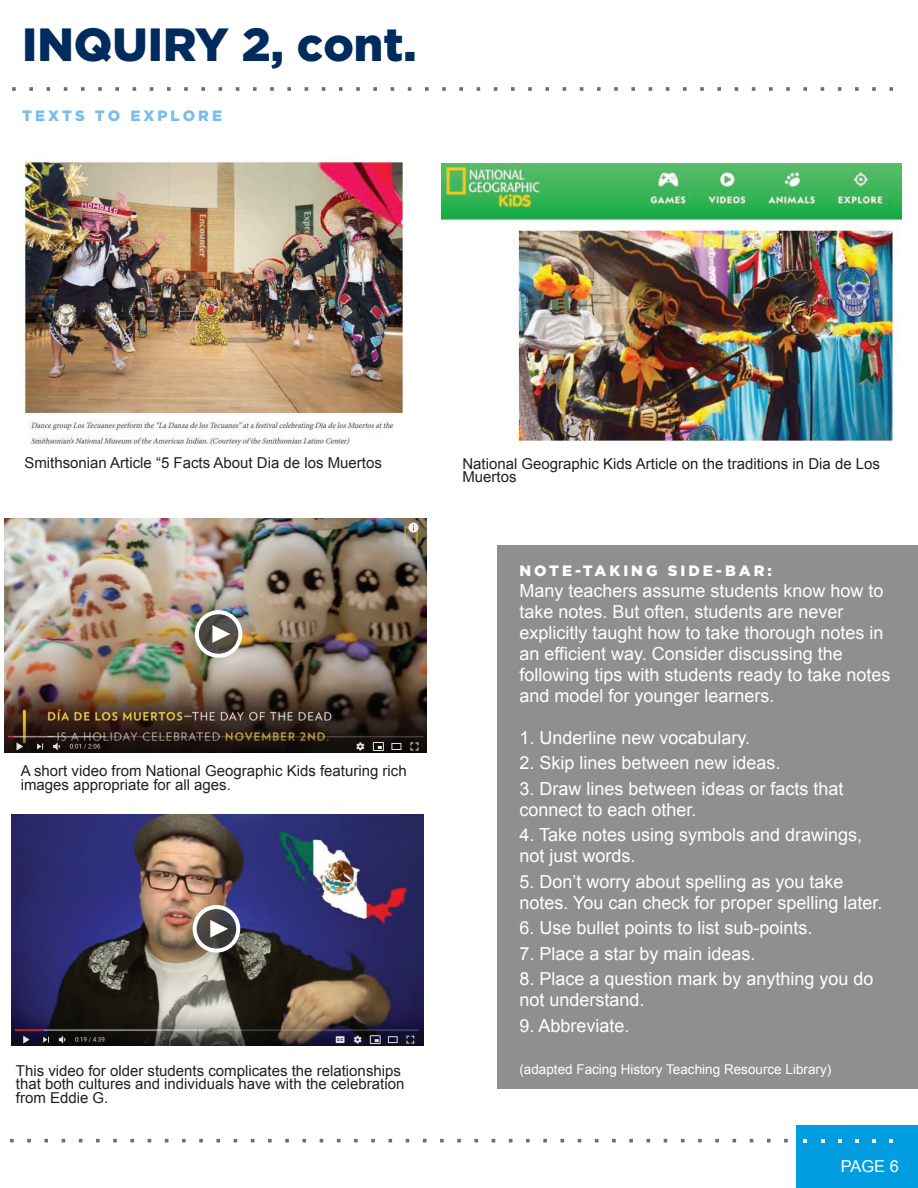
<style>
.page{position:relative;width:918px;height:1188px;background:#fff}
.page>*{position:absolute;margin:0;border:0;box-sizing:border-box;transform-origin:0 0}
.t1{font:900 46.5px "Gotham";color:#002b5c}
.t2{font:18px/21px "Arial";color:#fff}
.t3{font:16.5px "Arial";color:#fff}
.t4{font:15px/13.5px "Arial";color:#231f20}
.t5{font:900 15px "Gotham";letter-spacing:.2em;color:#fff}
.t6{font:900 15px "Gotham";letter-spacing:.2em;color:#79bde8}
.t7{font:13.5px "Arial";color:#fff}
</style>
<div class="page">
<svg style="left:597px;top:87px;width:4px;height:4px"></svg>
<svg style="left:666px;top:87px;width:3px;height:4px"></svg>
<svg style="left:631px;top:87px;width:4px;height:4px"></svg>
<svg style="left:580px;top:87px;width:3px;height:4px"></svg>
<svg style="left:649px;top:87px;width:3px;height:4px"></svg>
<svg style="left:614px;top:87px;width:4px;height:4px"></svg>
<svg style="left:477px;top:87px;width:3px;height:4px"></svg>
<svg style="left:494px;top:87px;width:3px;height:4px"></svg>
<svg style="left:545px;top:87px;width:4px;height:4px"></svg>
<svg style="left:563px;top:87px;width:3px;height:4px"></svg>
<svg style="left:528px;top:87px;width:4px;height:4px"></svg>
<svg style="left:511px;top:87px;width:4px;height:4px"></svg>
<svg style="left:786px;top:87px;width:4px;height:4px"></svg>
<svg style="left:821px;top:87px;width:3px;height:4px"></svg>
<svg style="left:838px;top:87px;width:3px;height:4px"></svg>
<svg style="left:683px;top:87px;width:4px;height:4px"></svg>
<svg style="left:803px;top:87px;width:4px;height:4px"></svg>
<svg style="left:855px;top:87px;width:4px;height:4px"></svg>
<svg style="left:872px;top:87px;width:4px;height:4px"></svg>
<svg style="left:889px;top:87px;width:4px;height:4px"></svg>
<svg style="left:459px;top:87px;width:4px;height:4px"></svg>
<svg style="left:717px;top:87px;width:4px;height:4px"></svg>
<svg style="left:700px;top:87px;width:4px;height:4px"></svg>
<svg style="left:735px;top:87px;width:3px;height:4px"></svg>
<svg style="left:769px;top:87px;width:4px;height:4px"></svg>
<svg style="left:752px;top:87px;width:3px;height:4px"></svg>
<svg style="left:425px;top:87px;width:4px;height:4px"></svg>
<svg style="left:115px;top:87px;width:4px;height:4px"></svg>
<svg style="left:150px;top:87px;width:3px;height:4px"></svg>
<svg style="left:133px;top:87px;width:3px;height:4px"></svg>
<svg style="left:184px;top:87px;width:4px;height:4px"></svg>
<svg style="left:167px;top:87px;width:4px;height:4px"></svg>
<svg style="left:12px;top:87px;width:4px;height:4px"></svg>
<svg style="left:98px;top:87px;width:4px;height:4px"></svg>
<svg style="left:29px;top:87px;width:4px;height:4px"></svg>
<svg style="left:201px;top:87px;width:4px;height:4px"></svg>
<svg style="left:47px;top:87px;width:3px;height:4px"></svg>
<svg style="left:81px;top:87px;width:4px;height:4px"></svg>
<svg style="left:64px;top:87px;width:3px;height:4px"></svg>
<svg style="left:356px;top:87px;width:4px;height:4px"></svg>
<svg style="left:373px;top:87px;width:4px;height:4px"></svg>
<svg style="left:339px;top:87px;width:4px;height:4px"></svg>
<svg style="left:442px;top:87px;width:4px;height:4px"></svg>
<svg style="left:391px;top:87px;width:3px;height:4px"></svg>
<svg style="left:408px;top:87px;width:3px;height:4px"></svg>
<svg style="left:270px;top:87px;width:4px;height:4px"></svg>
<svg style="left:236px;top:87px;width:3px;height:4px"></svg>
<svg style="left:253px;top:87px;width:4px;height:4px"></svg>
<svg style="left:322px;top:87px;width:3px;height:4px"></svg>
<svg style="left:305px;top:87px;width:3px;height:4px"></svg>
<svg style="left:219px;top:87px;width:3px;height:4px"></svg>
<svg style="left:287px;top:87px;width:4px;height:4px"></svg>
<div style="left:796px;top:1126px;width:122px;height:62px;background:#009ee1"></div>
<svg style="left:890px;top:1139px;width:3px;height:4px"></svg>
<svg style="left:872px;top:1139px;width:4px;height:4px"></svg>
<svg style="left:855px;top:1139px;width:4px;height:4px"></svg>
<svg style="left:838px;top:1139px;width:4px;height:4px"></svg>
<svg style="left:821px;top:1139px;width:3px;height:4px"></svg>
<svg style="left:804px;top:1139px;width:3px;height:4px"></svg>
<svg style="left:526px;top:1139px;width:4px;height:3px"></svg>
<svg style="left:543px;top:1139px;width:4px;height:3px"></svg>
<svg style="left:509px;top:1139px;width:4px;height:3px"></svg>
<svg style="left:440px;top:1139px;width:4px;height:3px"></svg>
<svg style="left:457px;top:1139px;width:4px;height:3px"></svg>
<svg style="left:474px;top:1139px;width:4px;height:3px"></svg>
<svg style="left:595px;top:1139px;width:4px;height:3px"></svg>
<svg style="left:681px;top:1139px;width:4px;height:3px"></svg>
<svg style="left:715px;top:1139px;width:4px;height:3px"></svg>
<svg style="left:612px;top:1139px;width:4px;height:3px"></svg>
<svg style="left:767px;top:1139px;width:4px;height:3px"></svg>
<svg style="left:784px;top:1139px;width:4px;height:3px"></svg>
<svg style="left:629px;top:1139px;width:4px;height:3px"></svg>
<svg style="left:698px;top:1139px;width:4px;height:3px"></svg>
<svg style="left:216px;top:1139px;width:4px;height:3px"></svg>
<svg style="left:113px;top:1139px;width:4px;height:3px"></svg>
<svg style="left:182px;top:1139px;width:4px;height:3px"></svg>
<svg style="left:96px;top:1139px;width:4px;height:3px"></svg>
<svg style="left:130px;top:1139px;width:4px;height:3px"></svg>
<svg style="left:27px;top:1139px;width:4px;height:3px"></svg>
<svg style="left:10px;top:1139px;width:4px;height:3px"></svg>
<svg style="left:44px;top:1139px;width:4px;height:3px"></svg>
<svg style="left:371px;top:1139px;width:4px;height:3px"></svg>
<svg style="left:302px;top:1139px;width:4px;height:3px"></svg>
<svg style="left:199px;top:1139px;width:4px;height:3px"></svg>
<svg style="left:354px;top:1139px;width:4px;height:3px"></svg>
<svg style="left:388px;top:1139px;width:4px;height:3px"></svg>
<svg style="left:285px;top:1139px;width:4px;height:3px"></svg>
<svg style="left:268px;top:1139px;width:4px;height:3px"></svg>
<img style="left:5px;top:518px;width:421px;height:234px">
<img style="left:11px;top:815px;width:413px;height:231px">
<img style="left:21px;top:159px;width:382px;height:290px">
<img style="left:441px;top:163px;width:461px;height:278px">
<svg style="left:197px;top:612px;width:43px;height:44px"></svg>
<div style="left:195px;top:610px;width:47px;height:48px;border:4px solid #fff;border-radius:50%"></div>
<svg style="left:212px;top:625px;width:18px;height:18px"></svg>
<svg style="left:195px;top:907px;width:43px;height:44px"></svg>
<div style="left:193px;top:905px;width:47px;height:48px;border:4px solid #fff;border-radius:50%"></div>
<svg style="left:210px;top:920px;width:18px;height:18px"></svg>
<div style="left:497px;top:545px;width:421px;height:543px;background:#8f8f91"></div>
<h1 class="t1" style="left:22px;top:13px;width:396px">INQUIRY 2, cont.</h1>
<p class="t6" style="left:22px;top:105px;width:201px">TEXTS TO EXPLORE</p>
<p class="t4" style="left:24px;top:456px;width:359px">Smithsonian Article “5 Facts About Dia de los Muertos</p>
<p class="t4" style="left:21px;top:765px;width:387px">A short video from National Geographic Kids featuring rich images appropriate for all ages.</p>
<p class="t4" style="left:16px;top:1064px;width:390px">This video for older students complicates the relationships that both cultures and individuals have with the celebration from Eddie G.</p>
<p class="t4" style="left:462px;top:457px;width:419px">National Geographic Kids Article on the traditions in Dia de Los<br>Muertos</p>
<p class="t5" style="left:519px;top:560px;width:254px">NOTE-TAKING SIDE-BAR:</p>
<p class="t2" style="left:519px;top:580px;width:373px">Many teachers assume students know how to take notes. But often, students are never explicitly taught how to take thorough notes in an efficient way. Consider discussing the following tips with students ready to take notes and model for younger learners.</p>
<p class="t2" style="left:519px;top:727px;width:232px">1. Underline new vocabulary.</p>
<p class="t2" style="left:519px;top:753px;width:263px">2. Skip lines between new ideas.</p>
<p class="t2" style="left:519px;top:778px;width:326px">3. Draw lines between ideas or facts that connect to each other.</p>
<p class="t2" style="left:519px;top:825px;width:344px">4. Take notes using symbols and drawings, not just words.</p>
<p class="t2" style="left:519px;top:871px;width:365px">5. Don’t worry about spelling as you take notes. You can check for proper spelling later.</p>
<p class="t2" style="left:519px;top:918px;width:295px">6. Use bullet points to list sub-points.</p>
<p class="t2" style="left:519px;top:943px;width:238px">7. Place a star by main ideas.</p>
<p class="t2" style="left:519px;top:969px;width:356px">8. Place a question mark by anything you do not understand.</p>
<p class="t2" style="left:519px;top:1015px;width:112px">9. Abbreviate.</p>
<p class="t7" style="left:519px;top:1060px;width:313px">(adapted Facing History Teaching Resource Library)</p>
<p class="t3" style="left:841px;top:1155px;width:60px">PAGE 6</p>
</div>
